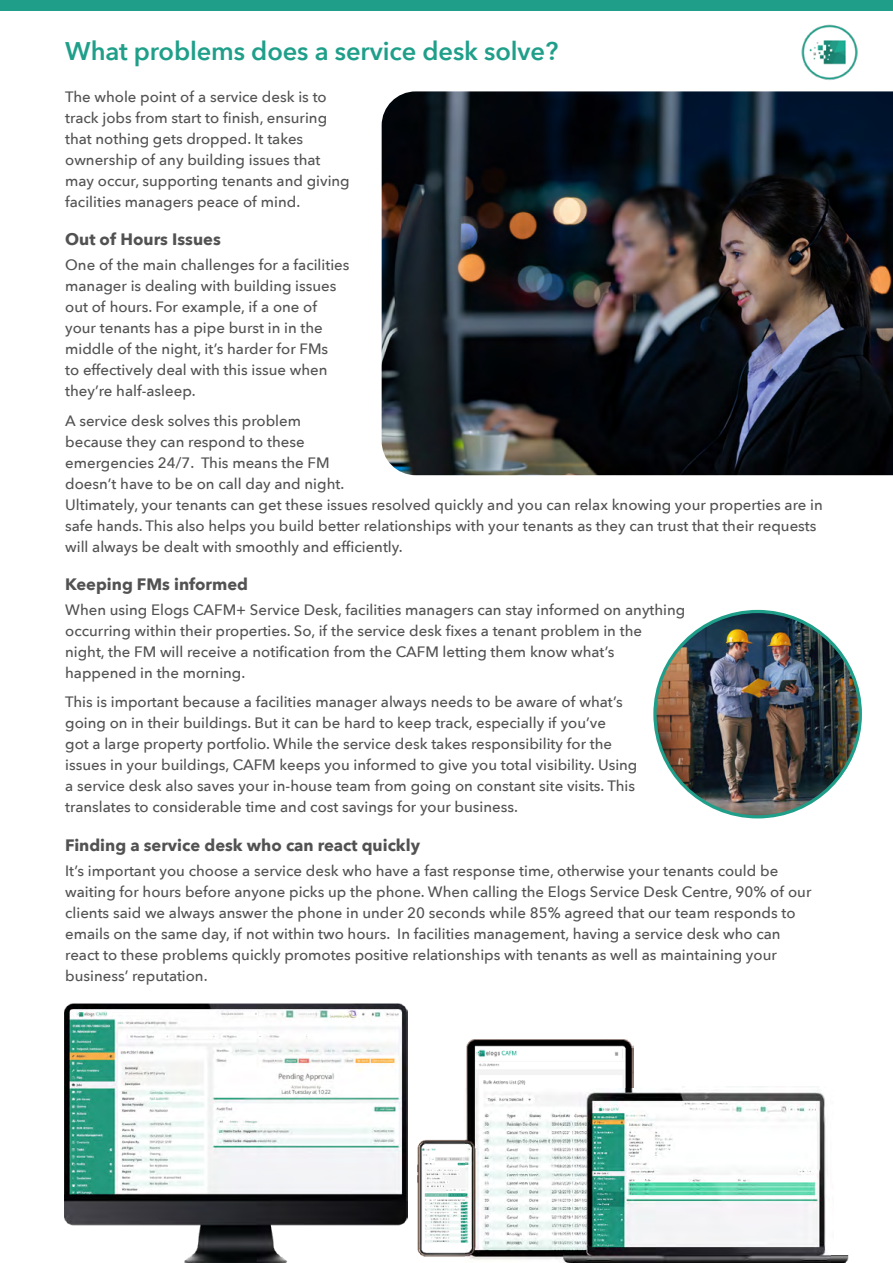
<style>
.page{position:relative;width:893px;height:1263px;background:#fff}
.page>*{position:absolute;margin:0;border:0;box-sizing:border-box;transform-origin:0 0}
.t1{font:600 25.5px "Avenir Next";letter-spacing:-.005em;color:#1f9f8a}
.t2{font:700 16.5px "Avenir Next";color:#525252}
.t3{font:500 15px/21px "Avenir Next";color:#525252}
</style>
<div class="page">
<div style="left:0;top:0;width:893px;height:10px;background:#1f9f8a"></div>
<img style="left:382px;top:91px;width:511px;height:384px">
<img style="left:465px;top:1086px;width:367px;height:177px">
<img style="left:832px;top:1255px;width:16px;height:8px">
<img style="left:417px;top:1139px;width:48px;height:118px">
<img style="left:465px;top:1040px;width:168px;height:48px">
<img style="left:65px;top:1004px;width:342px;height:259px">
<img style="left:655px;top:611px;width:205px;height:206px;border-radius:103px">
<img style="left:801px;top:24px;width:57px;height:56px">
<h1 class="t1" style="left:65px;top:29px;width:494px">What problems does a service desk solve?</h1>
<p class="t3" style="left:65px;top:86px;width:286px">The whole point of a service desk is to track jobs from start to finish, ensuring that nothing gets dropped. It takes ownership of any building issues that may occur, supporting tenants and giving facilities managers peace of mind.</p>
<p class="t2" style="left:65px;top:225px;width:157px">Out of Hours Issues</p>
<p class="t3" style="left:65px;top:254px;width:286px">One of the main challenges for a facilities manager is dealing with building issues out of hours. For example, if a one of your tenants has a pipe burst in in the middle of the night, it’s harder for FMs<br>to effectively deal with this issue when they’re half-asleep.</p>
<p class="t3" style="left:65px;top:409px;width:759px">A service desk solves this problem<br>because they can respond to these<br>emergencies 24/7. This means the FM<br>doesn’t have to be on call day and night.<br>Ultimately, your tenants can get these issues resolved quickly and you can relax knowing your properties are in safe hands. This also helps you build better relationships with your tenants as they can trust that their requests will always be dealt with smoothly and efficiently.</p>
<p class="t2" style="left:65px;top:570px;width:184px">Keeping FMs informed</p>
<p class="t3" style="left:65px;top:599px;width:622px">When using Elogs CAFM+ Service Desk, facilities managers can stay informed on anything occurring within their properties. So, if the service desk fixes a tenant problem in the night, the FM will receive a notification from the CAFM letting them know what’s happened in the morning.</p>
<p class="t3" style="left:65px;top:691px;width:574px">This is important because a facilities manager always needs to be aware of what’s going on in their buildings. But it can be hard to keep track, especially if you’ve<br>got a large property portfolio. While the service desk takes responsibility for the issues in your buildings, CAFM keeps you informed to give you total visibility. Using a service desk also saves your in-house team from going on constant site visits. This translates to considerable time and cost savings for your business.</p>
<p class="t2" style="left:65px;top:830px;width:356px">Finding a service desk who can react quickly</p>
<p class="t3" style="left:65px;top:859px;width:748px">It’s important you choose a service desk who have a fast response time, otherwise your tenants could be waiting for hours before anyone picks up the phone. When calling the Elogs Service Desk Centre, 90% of our clients said we always answer the phone in under 20 seconds while 85% agreed that our team responds to emails on the same day, if not within two hours. In facilities management, having a service desk who can react to these problems quickly promotes positive relationships with tenants as well as maintaining your business’ reputation.</p>
</div>
